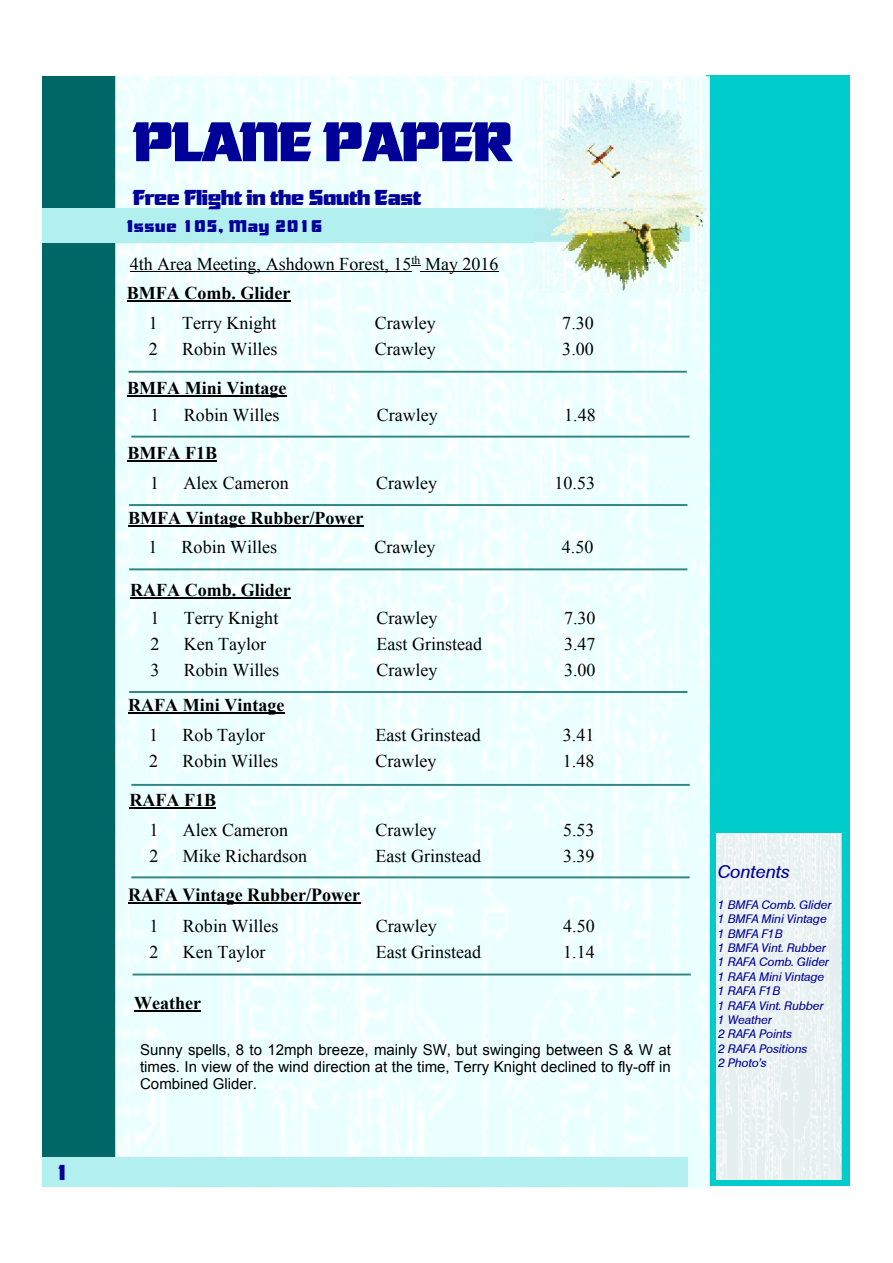
<style>
.page{position:relative;width:893px;height:1263px;background:#fff}
.page>*{position:absolute;margin:0;border:0;box-sizing:border-box;transform-origin:0 0}
.t1{font:54px "Ultra Serif SF";letter-spacing:-.02em;color:#009}
.t2{font:21px "Ultra Serif SF";letter-spacing:-.02em;color:#009}
.t3{font:700 18.45px "Times New Roman";color:#000}
.t4{font:18px/29.7px "Times New Roman";color:#000}
.t5{font:700 18px "Times New Roman";color:#000}
.t6{font:18px "Basic Sans SF Italic";color:#009}
.t7{font:16.5px "Ultra Serif SF";letter-spacing:.05em;color:#009}
.t8{font:15px/17.2px "Arial";color:#000;text-align:justify}
.t9{font:12px/14.4px "Basic Sans SF Italic";color:#009}
.s1{font-weight:700}
</style>
<div class="page">
<div style="left:706px;top:76px;width:144px;height:1110px;background:#0cc"></div>
<div style="left:43px;top:76px;width:73px;height:1110px;background:#066"></div>
<img style="left:115px;top:76px;width:595px;height:1111px">
<div style="left:43px;top:208px;width:644px;height:34px;background:#b2efef"></div>
<hr style="left:131px;top:436px;width:559px;height:2px;background:#338484">
<div style="left:43px;top:1157px;width:645px;height:30px;background:#b2efef"></div>
<img style="left:716px;top:834px;width:125px;height:346px">
<img style="left:534px;top:80px;width:174px;height:212px">
<hr style="left:130px;top:271px;width:281px;height:1px;background:#000">
<hr style="left:420px;top:271px;width:79px;height:1px;background:#000">
<hr style="left:129px;top:371px;width:558px;height:2px;background:#338484">
<hr style="left:129px;top:568px;width:558px;height:2px;background:#338484">
<hr style="left:127px;top:301px;width:164px;height:1px;background:#000">
<hr style="left:128px;top:460px;width:89px;height:1px;background:#000">
<hr style="left:127px;top:395px;width:159px;height:2px;background:#000">
<hr style="left:130px;top:597px;width:161px;height:1px;background:#000">
<hr style="left:131px;top:876px;width:559px;height:2px;background:#338484">
<hr style="left:131px;top:784px;width:559px;height:2px;background:#338484">
<hr style="left:130px;top:807px;width:86px;height:1px;background:#000">
<hr style="left:128px;top:902px;width:232px;height:1px;background:#000">
<hr style="left:129px;top:504px;width:558px;height:2px;background:#338484">
<hr style="left:128px;top:525px;width:235px;height:1px;background:#000">
<hr style="left:129px;top:691px;width:558px;height:2px;background:#338484">
<hr style="left:128px;top:712px;width:156px;height:1px;background:#000">
<hr style="left:133px;top:973px;width:558px;height:2px;background:#338484">
<hr style="left:134px;top:1010px;width:67px;height:2px;background:#000">
<p class="t2" style="left:55px;top:1159px;width:16px">1</p>
<h1 class="t1" style="left:134px;top:109px;width:380px">PLANE PAPER</h1>
<p class="t2" style="left:133px;top:184px;width:289px">Free Flight in the South East</p>
<p class="t7" style="left:127px;top:216px;width:196px">Issue 105, May 2016</p>
<p class="t4" style="left:127px;top:251px;width:373px">4th Area Meeting, Ashdown Forest, 15<sup>th</sup> May 2016<br><span class="s1">BMFA Comb. Glider</span></p>
<p class="t4" style="left:149px;top:310px;width:10px">1</p>
<p class="t4" style="left:182px;top:310px;width:96px">Terry Knight</p>
<p class="t4" style="left:375px;top:310px;width:62px">Crawley</p>
<p class="t4" style="left:562px;top:310px;width:33px">7.30</p>
<p class="t4" style="left:149px;top:336px;width:10px">2</p>
<p class="t4" style="left:182px;top:336px;width:97px">Robin Willes</p>
<p class="t4" style="left:375px;top:336px;width:62px">Crawley</p>
<p class="t4" style="left:562px;top:336px;width:33px">3.00</p>
<p class="t5" style="left:127px;top:382px;width:161px">BMFA Mini Vintage</p>
<p class="t4" style="left:151px;top:401px;width:10px">1</p>
<p class="t4" style="left:184px;top:401px;width:97px">Robin Willes</p>
<p class="t4" style="left:377px;top:401px;width:62px">Crawley</p>
<p class="t4" style="left:564px;top:401px;width:33px">1.48</p>
<p class="t5" style="left:128px;top:446px;width:91px">BMFA F1B</p>
<p class="t4" style="left:150px;top:470px;width:10px">1</p>
<p class="t4" style="left:183px;top:470px;width:107px">Alex Cameron</p>
<p class="t4" style="left:376px;top:470px;width:62px">Crawley</p>
<p class="t4" style="left:555px;top:470px;width:42px">10.53</p>
<p class="t5" style="left:128px;top:511px;width:237px">BMFA Vintage Rubber/Power</p>
<p class="t4" style="left:148px;top:534px;width:10px">1</p>
<p class="t4" style="left:182px;top:534px;width:97px">Robin Willes</p>
<p class="t4" style="left:374px;top:534px;width:62px">Crawley</p>
<p class="t4" style="left:562px;top:534px;width:33px">4.50</p>
<p class="t5" style="left:130px;top:583px;width:162px">RAFA Comb. Glider</p>
<p class="t4" style="left:150px;top:605px;width:10px">1</p>
<p class="t4" style="left:184px;top:605px;width:96px">Terry Knight</p>
<p class="t4" style="left:377px;top:605px;width:62px">Crawley</p>
<p class="t4" style="left:564px;top:605px;width:33px">7.30</p>
<p class="t4" style="left:150px;top:631px;width:10px">2</p>
<p class="t4" style="left:184px;top:631px;width:84px">Ken Taylor</p>
<p class="t4" style="left:377px;top:631px;width:107px">East Grinstead</p>
<p class="t4" style="left:564px;top:631px;width:33px">3.47</p>
<p class="t4" style="left:150px;top:656px;width:10px">3</p>
<p class="t4" style="left:184px;top:656px;width:97px">Robin Willes</p>
<p class="t4" style="left:377px;top:656px;width:62px">Crawley</p>
<p class="t4" style="left:564px;top:656px;width:33px">3.00</p>
<p class="t5" style="left:128px;top:698px;width:158px">RAFA Mini Vintage</p>
<p class="t4" style="left:149px;top:722px;width:10px">1</p>
<p class="t4" style="left:183px;top:722px;width:84px">Rob Taylor</p>
<p class="t4" style="left:375px;top:722px;width:107px">East Grinstead</p>
<p class="t4" style="left:563px;top:722px;width:33px">3.41</p>
<p class="t4" style="left:149px;top:748px;width:10px">2</p>
<p class="t4" style="left:183px;top:748px;width:97px">Robin Willes</p>
<p class="t4" style="left:375px;top:748px;width:62px">Crawley</p>
<p class="t4" style="left:563px;top:748px;width:33px">1.48</p>
<p class="t5" style="left:130px;top:793px;width:88px">RAFA F1B</p>
<p class="t4" style="left:149px;top:817px;width:10px">1</p>
<p class="t4" style="left:183px;top:817px;width:107px">Alex Cameron</p>
<p class="t4" style="left:376px;top:817px;width:62px">Crawley</p>
<p class="t4" style="left:563px;top:817px;width:33px">5.53</p>
<p class="t4" style="left:149px;top:842px;width:10px">2</p>
<p class="t4" style="left:183px;top:842px;width:126px">Mike Richardson</p>
<p class="t4" style="left:376px;top:842px;width:107px">East Grinstead</p>
<p class="t4" style="left:563px;top:842px;width:33px">3.39</p>
<p class="t3" style="left:128px;top:888px;width:234px">RAFA Vintage Rubber/Power</p>
<p class="t4" style="left:150px;top:913px;width:10px">1</p>
<p class="t4" style="left:183px;top:913px;width:97px">Robin Willes</p>
<p class="t4" style="left:376px;top:913px;width:62px">Crawley</p>
<p class="t4" style="left:563px;top:913px;width:33px">4.50</p>
<p class="t4" style="left:150px;top:938px;width:10px">2</p>
<p class="t4" style="left:183px;top:938px;width:84px">Ken Taylor</p>
<p class="t4" style="left:376px;top:938px;width:107px">East Grinstead</p>
<p class="t4" style="left:563px;top:938px;width:33px">1.14</p>
<p class="t5" style="left:134px;top:997px;width:68px">Weather</p>
<p class="t8" style="left:140px;top:1042px;width:532px">Sunny spells, 8 to 12mph breeze, mainly SW, but swinging between S &amp; W at times. In view of the wind direction at the time, Terry Knight declined to fly-off in Combined Glider.</p>
<p class="t6" style="left:718px;top:865px;width:73px">Contents</p>
<p class="t9" style="left:718px;top:898px;width:115px">1 BMFA Comb. Glider<br>1 BMFA Mini Vintage<br>1 BMFA F1B<br>1 BMFA Vint. Rubber<br>1 RAFA Comb. Glider<br>1 RAFA Mini Vintage<br>1 RAFA F1B<br>1 RAFA Vint. Rubber<br>1 Weather<br>2 RAFA Points<br>2 RAFA Positions<br>2 Photo’s</p>
</div>
